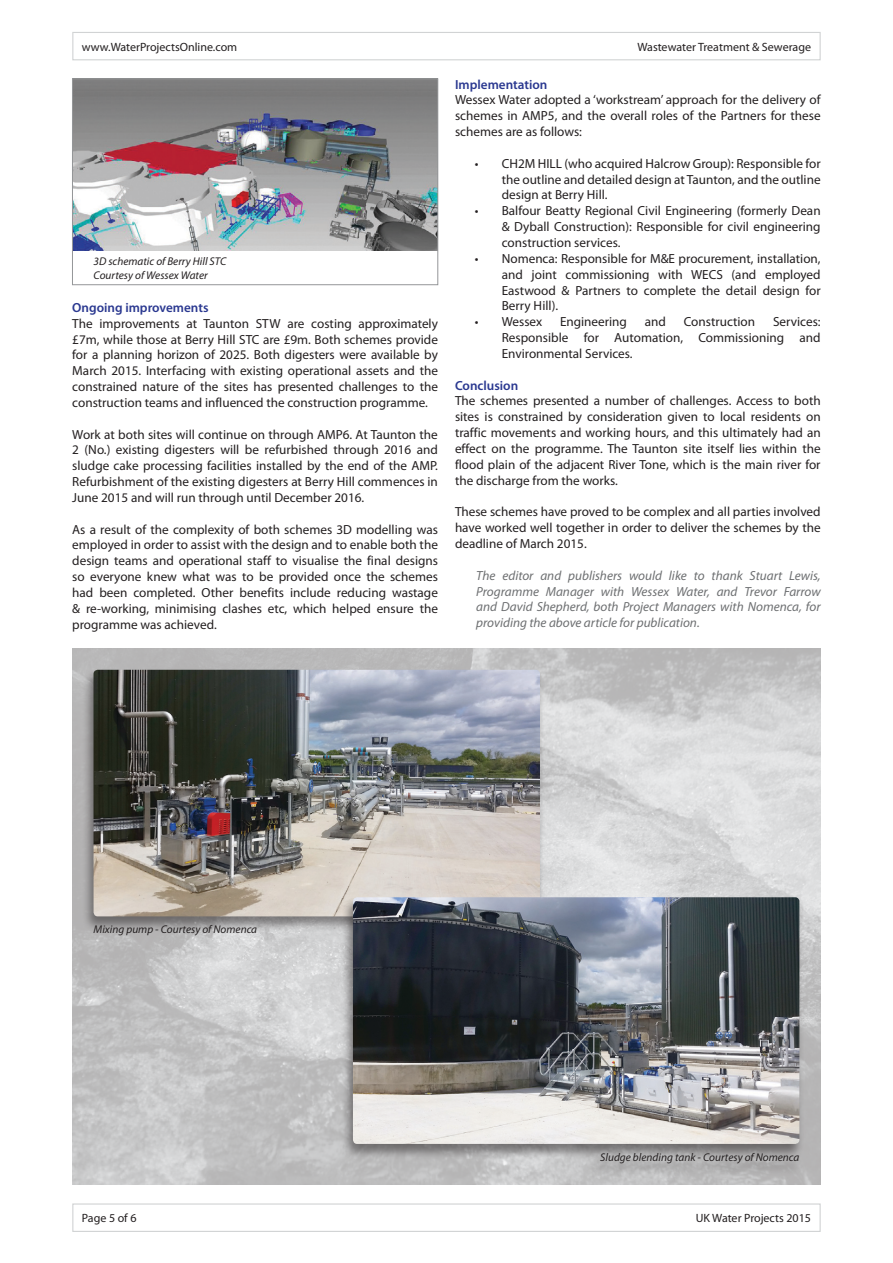
<style>
.page{position:relative;width:893px;height:1263px;background:#fff}
.page>*{position:absolute;margin:0;border:0;box-sizing:border-box;transform-origin:0 0}
.t1{font:13.2px/15.9px "Myriad Pro";color:#231f20;text-align:justify}
.t2{font:italic 13.2px/15.9px "Myriad Pro";color:#6d6f71;text-align:justify}
.t3{font:600 13.2px "Myriad Pro";color:#2a3890}
.t4{font:12px "Myriad Pro";color:#231f20}
.t5{font:italic 11.25px/13.5px "Myriad Pro";color:#231f20}
</style>
<div class="page">
<div style="left:72px;top:32px;width:749px;height:28px;border:1px solid #d1d3d4"></div>
<div style="left:72px;top:1203px;width:749px;height:29px;border:1px solid #d1d3d4"></div>
<img style="left:74px;top:81px;width:362px;height:170px">
<div style="left:72px;top:79px;width:366px;height:206px;border:1px solid #949698"></div>
<img style="left:72px;top:648px;width:749px;height:536px">
<div style="left:82px;top:669px;width:463px;height:263px;background:#231f20;opacity:.5"></div>
<img style="left:94px;top:670px;width:446px;height:246px">
<div style="left:341px;top:896px;width:463px;height:283px;background:#231f20;opacity:.5"></div>
<img style="left:353px;top:897px;width:446px;height:247px">
<p class="t4" style="left:82px;top:39px;width:157px">www.WaterProjectsOnline.com</p>
<p class="t4" style="left:637px;top:39px;width:175px">Wastewater Treatment &amp; Sewerage</p>
<p class="t5" style="left:94px;top:255px;width:134px">3D schematic of Berry Hill STC<br>Courtesy of Wessex Water</p>
<p class="t3" style="left:72px;top:299px;width:138px">Ongoing improvements</p>
<p class="t1" style="left:72px;top:315px;width:367px">The improvements at Taunton STW are costing approximately £7m, while those at Berry Hill STC are £9m. Both schemes provide for a planning horizon of 2025. Both digesters were available by March 2015. Interfacing with existing operational assets and the constrained nature of the sites has presented challenges to the construction teams and influenced the construction programme.</p>
<p class="t1" style="left:72px;top:426px;width:367px">Work at both sites will continue on through AMP6. At Taunton the 2 (No.) existing digesters will be refurbished through 2016 and sludge cake processing facilities installed by the end of the AMP.<br>Refurbishment of the existing digesters at Berry Hill commences in June 2015 and will run through until December 2016.</p>
<p class="t1" style="left:72px;top:521px;width:367px">As a result of the complexity of both schemes 3D modelling was employed in order to assist with the design and to enable both the design teams and operational staff to visualise the final designs so everyone knew what was to be provided once the schemes had been completed. Other benefits include reducing wastage &amp; re-working, minimising clashes etc, which helped ensure the programme was achieved.</p>
<p class="t3" style="left:455px;top:76px;width:94px">Implementation</p>
<p class="t1" style="left:455px;top:92px;width:367px">Wessex Water adopted a ‘workstream’ approach for the delivery of schemes in AMP5, and the overall roles of the Partners for these schemes are as follows:</p>
<p class="t1" style="left:502px;top:155px;width:320px;text-indent:-27px">• CH2M HILL (who acquired Halcrow Group): Responsible for the outline and detailed design at Taunton, and the outline design at Berry Hill.</p>
<p class="t1" style="left:502px;top:203px;width:320px;text-indent:-27px">• Balfour Beatty Regional Civil Engineering (formerly Dean &amp; Dyball Construction): Responsible for civil engineering construction services.</p>
<p class="t1" style="left:502px;top:250px;width:320px;text-indent:-27px">• Nomenca: Responsible for M&amp;E procurement, installation, and joint commissioning with WECS (and employed Eastwood &amp; Partners to complete the detail design for Berry Hill).</p>
<p class="t1" style="left:475px;top:314px;width:69px">• Wessex</p>
<p class="t1" style="left:560px;top:314px;width:68px">Engineering</p>
<p class="t1" style="left:645px;top:314px;width:23px">and</p>
<p class="t1" style="left:684px;top:314px;width:73px">Construction</p>
<p class="t1" style="left:502px;top:314px;width:320px;text-indent:271px">Services:<br>Responsible for Automation, Commissioning and Environmental Services.</p>
<p class="t3" style="left:455px;top:377px;width:65px">Conclusion</p>
<p class="t1" style="left:455px;top:393px;width:367px">The schemes presented a number of challenges. Access to both sites is constrained by consideration given to local residents on traffic movements and working hours, and this ultimately had an effect on the programme. The Taunton site itself lies within the flood plain of the adjacent River Tone, which is the main river for the discharge from the works.</p>
<p class="t1" style="left:455px;top:504px;width:367px">These schemes have proved to be complex and all parties involved have worked well together in order to deliver the schemes by the deadline of March 2015.</p>
<p class="t2" style="left:476px;top:567px;width:346px">The editor and publishers would like to thank Stuart Lewis, Programme Manager with Wessex Water, and Trevor Farrow and David Shepherd, both Project Managers with Nomenca, for providing the above article for publication.</p>
<p class="t5" style="left:94px;top:923px;width:165px">Mixing pump - Courtesy of Nomenca</p>
<p class="t5" style="left:600px;top:1150px;width:201px">Sludge blending tank - Courtesy of Nomenca</p>
<p class="t4" style="left:82px;top:1211px;width:56px">Page 5 of 6</p>
<p class="t4" style="left:696px;top:1211px;width:117px">UK Water Projects 2015</p>
</div>
